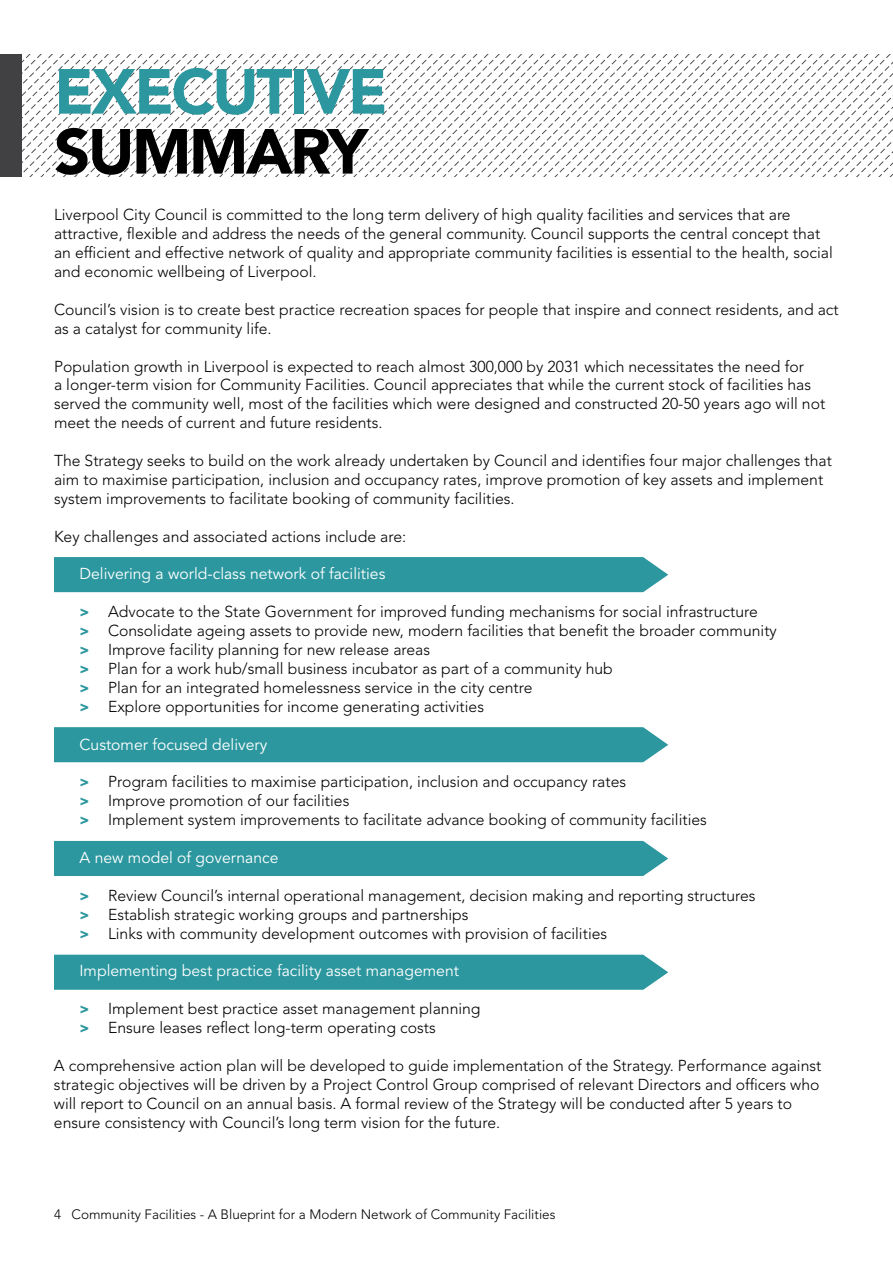
<style>
.page{position:relative;width:893px;height:1263px;background:#fff}
.page>*{position:absolute;margin:0;border:0;box-sizing:border-box;transform-origin:0 0}
.t1{font:900 63px "Avenir LT Std";letter-spacing:-.04em;color:#2c979f}
.t2{font:900 63px "Avenir LT Std";letter-spacing:-.04em;color:#000}
.t3{font:300 15.75px/18.9px "Avenir LT Std";color:#000}
.t4{font:15.75px "Avenir LT Std";color:#fff}
.t5{font:300 13.5px "Avenir LT Std";color:#000}
.s1{font-weight:900;font-size:15px;color:#2c979f}
</style>
<div class="page">
<div style="left:54px;top:557px;width:614px;height:35px;background:#2c979f"></div>
<div style="left:54px;top:727px;width:614px;height:35px;background:#2c979f"></div>
<div style="left:54px;top:841px;width:614px;height:35px;background:#2c979f"></div>
<div style="left:54px;top:955px;width:614px;height:35px;background:#2c979f"></div>
<svg style="left:397px;top:54px;width:71px;height:122px"></svg>
<svg style="left:386px;top:54px;width:11px;height:122px"></svg>
<svg style="left:375px;top:54px;width:11px;height:122px"></svg>
<svg style="left:363px;top:54px;width:12px;height:122px"></svg>
<svg style="left:22px;top:54px;width:341px;height:122px"></svg>
<svg style="left:468px;top:54px;width:55px;height:122px"></svg>
<svg style="left:523px;top:54px;width:369px;height:122px"></svg>
<div style="left:1px;top:54px;width:21px;height:122px;background:#414042"></div>
<h1 class="t1" style="left:54px;top:54px;width:335px">EXECUTIVE</h1>
<h1 class="t2" style="left:54px;top:114px;width:315px">SUMMARY</h1>
<p class="t3" style="left:54px;top:205px;width:780px">Liverpool City Council is committed to the long term delivery of high quality facilities and services that are attractive, flexible and address the needs of the general community. Council supports the central concept that an efficient and effective network of quality and appropriate community facilities is essential to the health, social and economic wellbeing of Liverpool.</p>
<p class="t3" style="left:54px;top:300px;width:786px">Council’s vision is to create best practice recreation spaces for people that inspire and connect residents, and act as a catalyst for community life.</p>
<p class="t3" style="left:54px;top:357px;width:773px">Population growth in Liverpool is expected to reach almost 300,000 by 2031 which necessitates the need for<br>a longer-term vision for Community Facilities. Council appreciates that while the current stock of facilities has served the community well, most of the facilities which were designed and constructed 20-50 years ago will not meet the needs of current and future residents.</p>
<p class="t3" style="left:54px;top:451px;width:779px">The Strategy seeks to build on the work already undertaken by Council and identifies four major challenges that aim to maximise participation, inclusion and occupancy rates, improve promotion of key assets and implement system improvements to facilitate booking of community facilities.</p>
<p class="t3" style="left:54px;top:527px;width:354px">Key challenges and associated actions include are:</p>
<p class="t4" style="left:79px;top:565px;width:307px">Delivering a world-class network of facilities</p>
<p class="t3" style="left:80px;top:602px;width:699px"><span class="s1">&gt;</span> Advocate to the State Government for improved funding mechanisms for social infrastructure<br><span class="s1">&gt;</span> Consolidate ageing assets to provide new, modern facilities that benefit the broader community <span class="s1">&gt;</span> Improve facility planning for new release areas<br><span class="s1">&gt;</span> Plan for a work hub/small business incubator as part of a community hub<br><span class="s1">&gt;</span> Plan for an integrated homelessness service in the city centre<br><span class="s1">&gt;</span> Explore opportunities for income generating activities</p>
<p class="t4" style="left:79px;top:735px;width:189px">Customer focused delivery</p>
<p class="t3" style="left:80px;top:772px;width:629px"><span class="s1">&gt;</span> Program facilities to maximise participation, inclusion and occupancy rates<br><span class="s1">&gt;</span> Improve promotion of our facilities<br><span class="s1">&gt;</span> Implement system improvements to facilitate advance booking of community facilities</p>
<p class="t4" style="left:79px;top:848px;width:200px">A new model of governance</p>
<p class="t3" style="left:80px;top:886px;width:677px"><span class="s1">&gt;</span> Review Council’s internal operational management, decision making and reporting structures <span class="s1">&gt;</span> Establish strategic working groups and partnerships<br><span class="s1">&gt;</span> Links with community development outcomes with provision of facilities</p>
<p class="t4" style="left:79px;top:962px;width:381px">Implementing best practice facility asset management</p>
<p class="t3" style="left:80px;top:999px;width:403px"><span class="s1">&gt;</span> Implement best practice asset management planning <span class="s1">&gt;</span> Ensure leases reflect long-term operating costs</p>
<p class="t3" style="left:54px;top:1056px;width:769px">A comprehensive action plan will be developed to guide implementation of the Strategy. Performance against strategic objectives will be driven by a Project Control Group comprised of relevant Directors and officers who will report to Council on an annual basis. A formal review of the Strategy will be conducted after 5 years to ensure consistency with Council’s long term vision for the future.</p>
<p class="t5" style="left:54px;top:1206px;width:503px">4 Community Facilities - A Blueprint for a Modern Network of Community Facilities</p>
</div>
